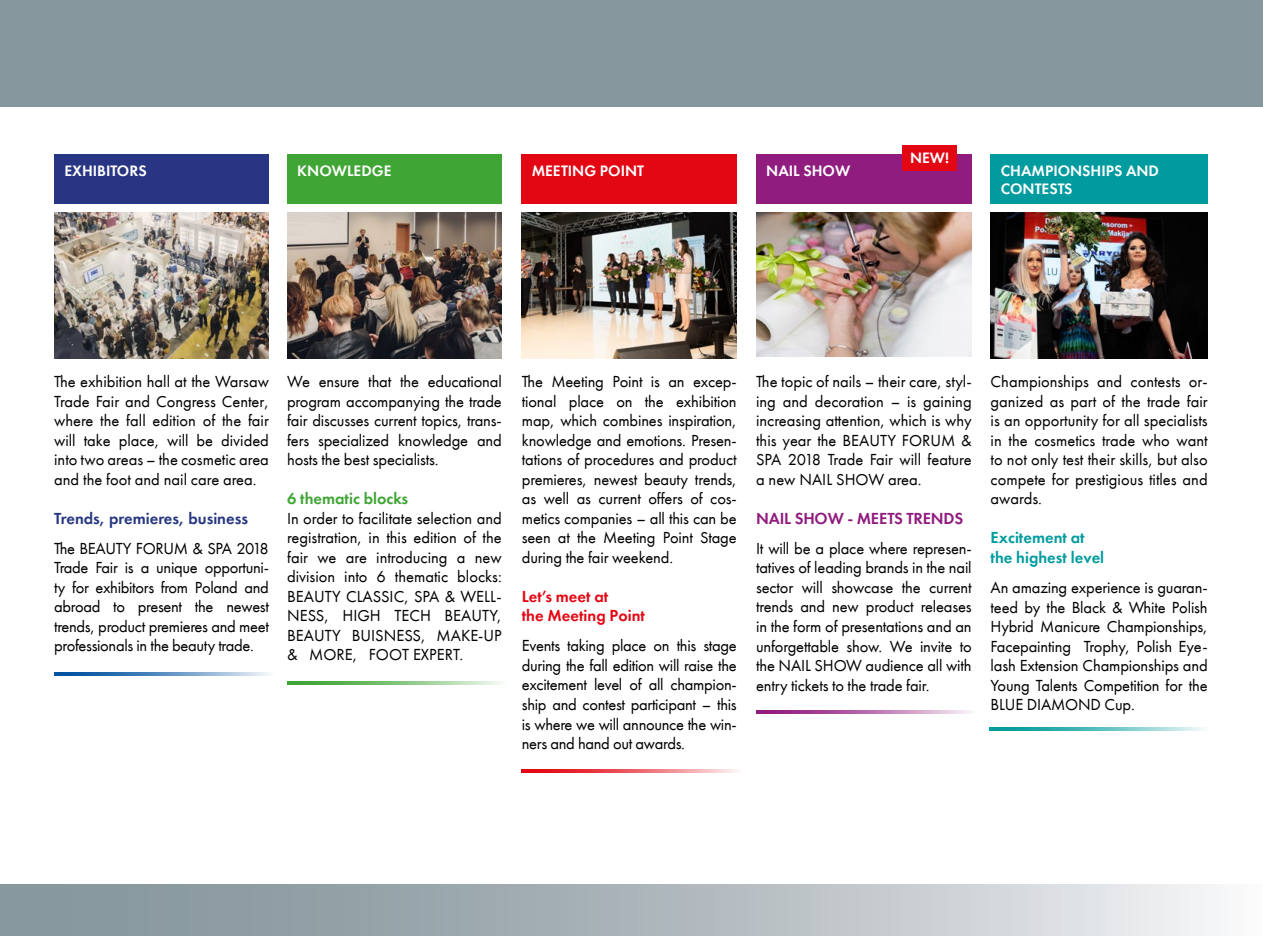
<style>
.page{position:relative;width:1263px;height:936px;background:#fff}
.page>*{position:absolute;margin:0;border:0;box-sizing:border-box;transform-origin:0 0}
.t1{font:16.5px/19.5px "Futura PT Book";letter-spacing:-.01em;color:#000;text-align:justify}
.t2{font:16.5px/19.5px "Futura PT Demi";color:#009b9f}
.t3{font:16.5px/19.5px "Futura PT Demi";color:#e30613}
.t4{font:16.5px "Futura PT Demi";color:#263780}
.t5{font:16.5px "Futura PT Demi";letter-spacing:-.01em;color:#911c7f}
.t6{font:16.5px "Futura PT Demi";color:#3fa535}
.t7{font:15.6px/18.8px "Futura PT Demi";color:#fff}
</style>
<div class="page">
<div style="left:0;top:0;width:1263px;height:106px;background:#87979e"></div>
<div style="left:0;top:884px;width:1263px;height:51px;background:linear-gradient(to right,#778991,#eeeef0)"></div>
<img style="left:287px;top:212px;width:215px;height:146px">
<img style="left:54px;top:212px;width:215px;height:146px">
<img style="left:521px;top:212px;width:216px;height:146px">
<img style="left:756px;top:212px;width:216px;height:145px">
<img style="left:990px;top:212px;width:218px;height:146px">
<div style="left:287px;top:154px;width:215px;height:50px;background:#3fa535"></div>
<div style="left:54px;top:154px;width:215px;height:50px;background:#283583"></div>
<div style="left:521px;top:154px;width:216px;height:50px;background:#e30613"></div>
<div style="left:756px;top:154px;width:216px;height:50px;background:#911c7f"></div>
<div style="left:990px;top:154px;width:218px;height:50px;background:#009b9f"></div>
<hr style="left:54px;top:672px;width:219px;height:3px;background:#0052a1">
<svg style="left:287px;top:681px;width:214px;height:4px"></svg>
<hr style="left:521px;top:769px;width:220px;height:3px;background:#e30613">
<hr style="left:756px;top:710px;width:219px;height:3px;background:#911c7f">
<hr style="left:989px;top:727px;width:219px;height:3px;background:#009b9f">
<div style="left:903px;top:145px;width:54px;height:25px;background:#e30613"></div>
<p class="t7" style="left:910px;top:148px;width:40px">NEW!</p>
<p class="t7" style="left:64px;top:161px;width:84px">EXHIBITORS</p>
<p class="t7" style="left:297px;top:161px;width:96px">KNOWLEDGE</p>
<p class="t7" style="left:532px;top:161px;width:114px">MEETING POINT</p>
<p class="t7" style="left:766px;top:161px;width:86px">NAIL SHOW</p>
<p class="t7" style="left:1001px;top:161px;width:160px">CHAMPIONSHIPS AND<br>CONTESTS</p>
<p class="t1" style="left:54px;top:372px;width:216px">The exhibition hall at the Warsaw Trade Fair and Congress Center, where the fall edition of the fair will take place, will be divided into two areas – the cosmetic area and the foot and nail care area.</p>
<p class="t4" style="left:54px;top:508px;width:195px">Trends, premieres, business</p>
<p class="t1" style="left:54px;top:538px;width:216px">The BEAUTY FORUM &amp; SPA 2018<br>Trade Fair is a unique opportuni&shy;ty for exhibitors from Poland and abroad to present the newest trends, product premieres and meet professionals in the beauty trade.</p>
<p class="t1" style="left:287px;top:372px;width:216px">We ensure that the educational program accompanying the trade fair discusses current topics, trans&shy;fers specialized knowledge and hosts the best specialists.</p>
<p class="t6" style="left:287px;top:488px;width:123px">6 thematic blocks</p>
<p class="t1" style="left:287px;top:508px;width:216px">In order to facilitate selection and registration, in this edition of the fair we are introducing a new division into 6 thematic blocks:<br>BEAUTY CLASSIC, SPA &amp; WELL-NESS, HIGH TECH BEAUTY, BEAUTY BUISNESS, MAKE-UP &amp; MORE, FOOT EXPERT.</p>
<p class="t1" style="left:522px;top:372px;width:216px">The Meeting Point is an excep&shy;tional place on the exhibition map, which combines inspiration, knowledge and emotions. Presen&shy;tations of procedures and product premieres, newest beauty trends, as well as current offers of cos&shy;metics companies – all this can be seen at the Meeting Point Stage during the fair weekend.</p>
<p class="t3" style="left:522px;top:586px;width:125px">Let’s meet at<br>the Meeting Point</p>
<p class="t1" style="left:522px;top:636px;width:216px">Events taking place on this stage during the fall edition will raise the excitement level of all champion&shy;ship and contest participant – this is where we will announce the win&shy;ners and hand out awards.</p>
<p class="t1" style="left:756px;top:372px;width:217px">The topic of nails – their care, styl&shy;ing and decoration – is gaining increasing attention, which is why this year the BEAUTY FORUM &amp; SPA 2018 Trade Fair will feature a new NAIL SHOW area.</p>
<p class="t5" style="left:756px;top:508px;width:209px">NAIL SHOW - MEETS TRENDS</p>
<p class="t1" style="left:756px;top:538px;width:217px">It will be a place where represen&shy;tatives of leading brands in the nail sector will showcase the current trends and new product releases in the form of presentations and an unforgettable show. We invite to the NAIL SHOW audience all with entry tickets to the trade fair.</p>
<p class="t1" style="left:990px;top:372px;width:219px">Championships and contests or&shy;ganized as part of the trade fair is an opportunity for all specialists in the cosmetics trade who want to not only test their skills, but also compete for prestigious titles and awards.</p>
<p class="t2" style="left:990px;top:528px;width:115px">Excitement at the highest level</p>
<p class="t1" style="left:990px;top:577px;width:219px">An amazing experience is guaran&shy;teed by the Black &amp; White Polish Hybrid Manicure Championships, Facepainting Trophy, Polish Eye&shy;lash Extension Championships and Young Talents Competition for the BLUE DIAMOND Cup.</p>
</div>
